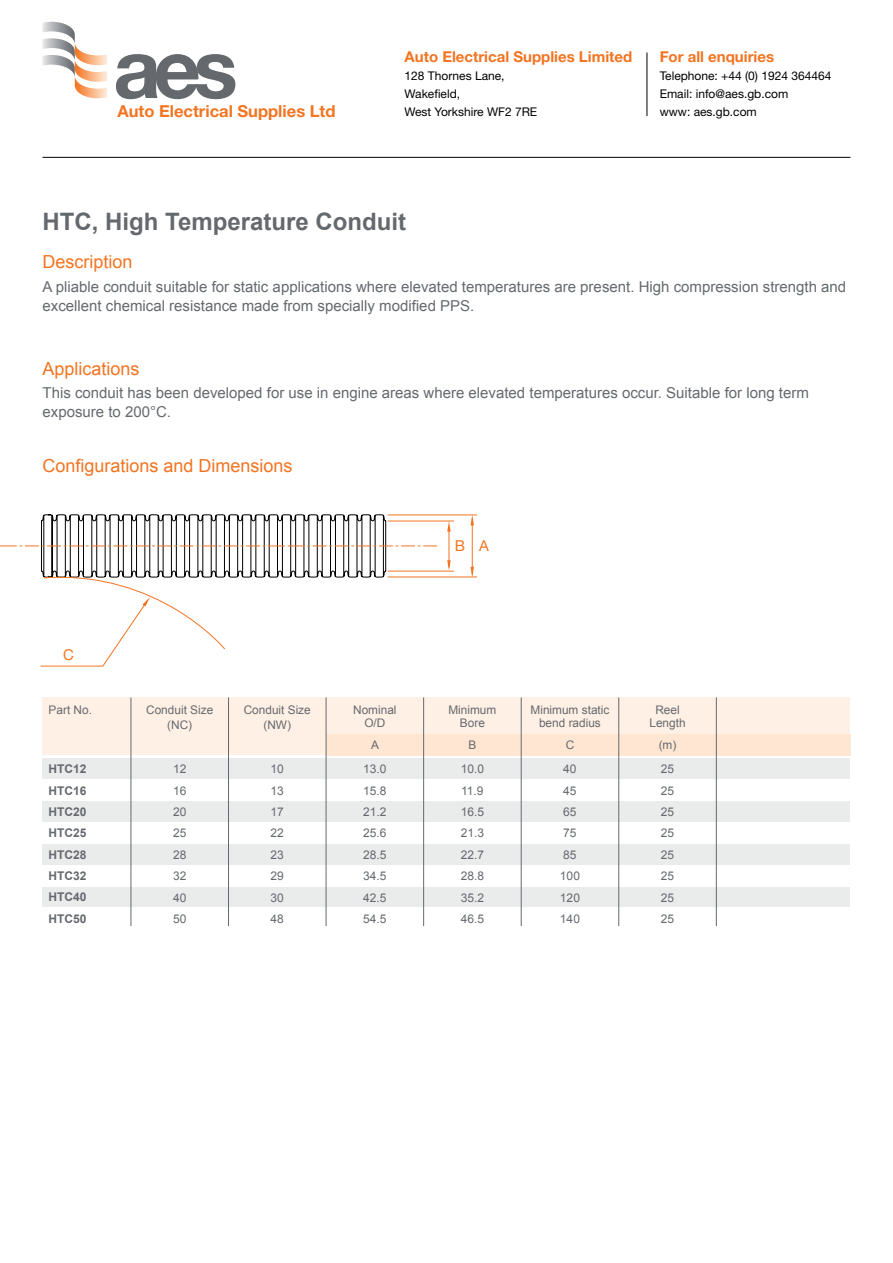
<style>
.page{position:relative;width:893px;height:1263px;background:#fff}
.page>*{position:absolute;margin:0;border:0;box-sizing:border-box;transform-origin:0 0}
.t1{font:700 24px "Arial";color:#65696e}
.t2{font:18px "Arial";color:#f37421}
.t3{font:700 16.5px "Helvetica Neue";color:#f37421}
.t4{font:15px/19.5px "Arial";color:#65696e}
.t5{font:700 15px "Helvetica Neue";color:#f37421}
.t6{font:15px "Helvetica Neue";color:#f37421}
.t7{font:12px/21.3px "Arial";color:#65696e;text-align:justify}
.t8{font:12px/18px "Helvetica Neue";color:#000}
.t9{font:700 12px/21.3px "Arial";color:#65696e;text-align:justify}
.t10{font:11.85px/12.9px "Arial";color:#65696e;text-align:center}
</style>
<div class="page">
<hr style="left:43px;top:157px;width:807px;height:1px;background:#000">
<div style="left:43px;top:758px;width:807px;height:22px;background:#eaebeb"></div>
<div style="left:43px;top:801px;width:807px;height:21px;background:#eaebeb"></div>
<div style="left:43px;top:844px;width:807px;height:21px;background:#eaebeb"></div>
<div style="left:43px;top:886px;width:807px;height:22px;background:#eaebeb"></div>
<div style="left:43px;top:697px;width:807px;height:58px;background:#fff0e5"></div>
<div style="left:326px;top:734px;width:524px;height:21px;background:#fee6d3"></div>
<hr style="left:131px;top:697px;width:1px;height:229px;background:#65696e">
<hr style="left:228px;top:697px;width:1px;height:229px;background:#65696e">
<hr style="left:326px;top:697px;width:1px;height:229px;background:#65696e">
<hr style="left:423px;top:697px;width:1px;height:229px;background:#65696e">
<hr style="left:521px;top:697px;width:1px;height:229px;background:#65696e">
<hr style="left:618px;top:697px;width:1px;height:229px;background:#65696e">
<hr style="left:716px;top:697px;width:1px;height:229px;background:#65696e">
<svg style="left:0;top:514px;width:477px;height:153px"></svg>
<svg style="left:41px;top:514px;width:433px;height:92px"></svg>
<hr style="left:647px;top:53px;width:1px;height:63px;background:#000">
<svg style="left:116px;top:54px;width:119px;height:45px"></svg>
<svg style="left:43px;top:22px;width:64px;height:76px"></svg>
<p class="t5" style="left:405px;top:48px;width:229px">Auto Electrical Supplies Limited</p>
<p class="t8" style="left:405px;top:67px;width:134px">128 Thornes Lane,<br>Wakefield,<br>West Yorkshire WF2 7RE</p>
<p class="t5" style="left:660px;top:48px;width:116px">For all enquiries</p>
<p class="t8" style="left:660px;top:67px;width:173px">Telephone: +44 (0) 1924 364464<br>Email: info@aes.gb.com</p>
<p class="t3" style="left:117px;top:101px;width:220px">Auto Electrical Supplies Ltd</p>
<p class="t8" style="left:660px;top:103px;width:99px">www: aes.gb.com</p>
<h1 class="t1" style="left:43px;top:208px;width:365px">HTC, High Temperature Conduit</h1>
<p class="t2" style="left:43px;top:252px;width:92px">Description</p>
<p class="t4" style="left:43px;top:277px;width:805px">A pliable conduit suitable for static applications where elevated temperatures are present. High compression strength and excellent chemical resistance made from specially modified PPS.</p>
<p class="t2" style="left:43px;top:358px;width:99px">Applications</p>
<p class="t4" style="left:43px;top:383px;width:768px">This conduit has been developed for use in engine areas where elevated temperatures occur. Suitable for long term exposure to 200°C.</p>
<p class="t2" style="left:43px;top:456px;width:252px">Configurations and Dimensions</p>
<p class="t6" style="left:63px;top:646px;width:12px">C</p>
<p class="t6" style="left:455px;top:536px;width:35px">B A</p>
<p class="t10" style="left:49px;top:703px;width:45px">Part No.</p>
<p class="t10" style="left:146px;top:703px;width:69px">Conduit Size</p>
<p class="t10" style="left:244px;top:703px;width:69px">Conduit Size</p>
<p class="t10" style="left:353px;top:703px;width:45px">Nominal<br>O/D</p>
<p class="t10" style="left:448px;top:703px;width:49px">Minimum<br>Bore</p>
<p class="t10" style="left:530px;top:703px;width:80px">Minimum static bend radius</p>
<p class="t10" style="left:655px;top:703px;width:26px">Reel</p>
<p class="t10" style="left:167px;top:718px;width:26px">(NC)</p>
<p class="t10" style="left:263px;top:718px;width:29px">(NW)</p>
<p class="t10" style="left:649px;top:716px;width:38px">Length</p>
<p class="t10" style="left:371px;top:738px;width:9px">A</p>
<p class="t10" style="left:468px;top:738px;width:9px">B</p>
<p class="t10" style="left:566px;top:738px;width:10px">C</p>
<p class="t10" style="left:659px;top:738px;width:19px">(m)</p>
<p class="t9" style="left:49px;top:758px;width:40px">HTC12<br>HTC16<br>HTC20<br>HTC25<br>HTC28<br>HTC32<br>HTC40<br>HTC50</p>
<p class="t7" style="left:173px;top:758px;width:15px">12<br>16<br>20<br>25<br>28<br>32<br>40<br>50</p>
<p class="t7" style="left:271px;top:758px;width:15px">10<br>13<br>17<br>22<br>23<br>29<br>30<br>48</p>
<p class="t7" style="left:363px;top:758px;width:25px">13.0<br>15.8<br>21.2<br>25.6<br>28.5<br>34.5<br>42.5<br>54.5</p>
<p class="t7" style="left:461px;top:758px;width:25px">10.0<br>11.9<br>16.5<br>21.3<br>22.7<br>28.8<br>35.2<br>46.5</p>
<p class="t7" style="left:560px;top:758px;width:22px;text-align:left">40<br>45<br>65<br>75<br>85<br>100<br>120<br>140</p>
<p class="t7" style="left:661px;top:758px;width:15px">25<br>25<br>25<br>25<br>25<br>25<br>25<br>25</p>
</div>
